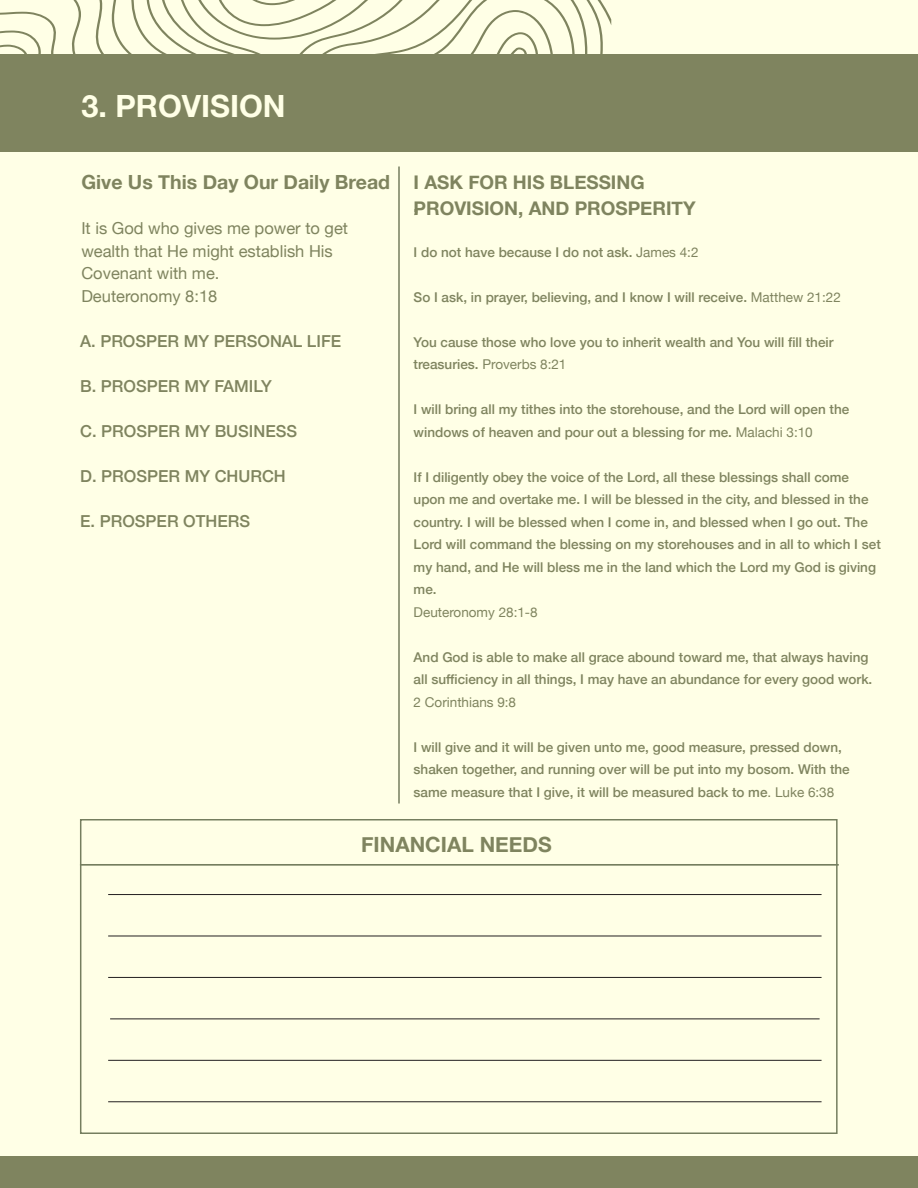
<style>
.page{position:relative;width:918px;height:1188px;background:#ffffe6}
.page>*{position:absolute;margin:0;border:0;box-sizing:border-box;transform-origin:0 0}
.t1{font:700 30.6px "Helvetica Neue";color:#ffffe6}
.t2{font:700 21px "Helvetica Neue";color:#7f845f}
.chc_BODY{font:700 19.5px "Helvetica Neue";color:#7f845f}
.chc_BODY-2{font:700 18.75px/22.5px "Helvetica Neue";color:#7f845f}
.chc_BODY-3{font:500 16.5px "Helvetica Neue";color:#7f845f}
.chc_BODY-4{font:16.5px/22.5px "Helvetica Neue";color:#7f845f}
.chc_BODY-5{font:500 13.5px/22.5px "Helvetica Neue";color:#7f845f}
.s1{font-weight:400}
</style>
<div class="page">
<div style="left:0;top:54px;width:918px;height:98px;background:#7f845f"></div>
<div style="left:0;top:1156px;width:918px;height:32px;background:#7f845f"></div>
<svg style="left:0;top:0;width:611px;height:54px"></svg>
<div style="left:80px;top:819px;width:758px;height:315px;border:2px solid #757e5f"></div>
<hr style="left:80px;top:864px;width:759px;height:2px;background:#757e5f">
<hr style="left:108px;top:894px;width:714px;height:1px;background:#231f20">
<hr style="left:108px;top:936px;width:714px;height:1px;background:#231f20">
<hr style="left:108px;top:977px;width:714px;height:1px;background:#231f20">
<hr style="left:110px;top:1018px;width:710px;height:1px;background:#231f20">
<hr style="left:108px;top:1060px;width:714px;height:1px;background:#231f20">
<hr style="left:108px;top:1101px;width:714px;height:1px;background:#231f20">
<hr style="left:398px;top:166px;width:2px;height:638px;background:#757e5f">
<p class="t1" style="left:81px;top:82px;width:206px">3. PROVISION</p>
<p class="chc_BODY" style="left:81px;top:167px;width:310px">Give Us This Day Our Daily Bread</p>
<p class="chc_BODY-4" style="left:81px;top:218px;width:268px">It is God who gives me power to get wealth that He might establish His<br>Covenant with me.<br>Deuteronomy 8:18</p>
<p class="chc_BODY-3" style="left:80px;top:327px;width:263px">A. PROSPER MY PERSONAL LIFE</p>
<p class="chc_BODY-3" style="left:80px;top:372px;width:193px">B. PROSPER MY FAMILY</p>
<p class="chc_BODY-3" style="left:80px;top:417px;width:218px">C. PROSPER MY BUSINESS</p>
<p class="chc_BODY-3" style="left:80px;top:462px;width:207px">D. PROSPER MY CHURCH</p>
<p class="chc_BODY-3" style="left:80px;top:507px;width:171px">E. PROSPER OTHERS</p>
<p class="chc_BODY-2" style="left:414px;top:172px;width:233px">I ASK FOR HIS BLESSING ,</p>
<p class="chc_BODY-2" style="left:414px;top:197px;width:284px">PROVISION, AND PROSPERITY</p>
<p class="chc_BODY-5" style="left:414px;top:239px;width:286px">I do not have because I do not ask. <span class="s1">James 4:2</span></p>
<p class="chc_BODY-5" style="left:414px;top:284px;width:429px">So I ask, in prayer, believing, and I know I will receive. <span class="s1">Matthew 21:22</span></p>
<p class="chc_BODY-5" style="left:414px;top:329px;width:421px">You cause those who love you to inherit wealth and You will fill their treasuries. <span class="s1">Proverbs 8:21</span></p>
<p class="chc_BODY-5" style="left:414px;top:397px;width:437px">I will bring all my tithes into the storehouse, and the Lord will open the windows of heaven and pour out a blessing for me. <span class="s1">Malachi 3:10</span></p>
<p class="chc_BODY-5" style="left:414px;top:464px;width:469px">If I diligently obey the voice of the Lord, all these blessings shall come upon me and overtake me. I will be blessed in the city, and blessed in the country. I will be blessed when I come in, and blessed when I go out. The Lord will command the blessing on my storehouses and in all to which I set my hand, and He will bless me in the land which the Lord my God is giving me.<br><span class="s1">Deuteronomy 28:1-8</span></p>
<p class="chc_BODY-5" style="left:414px;top:644px;width:460px">And God is able to make all grace abound toward me, that always having all sufficiency in all things, I may have an abundance for every good work.<br><span class="s1">2 Corinthians 9:8</span></p>
<p class="chc_BODY-5" style="left:414px;top:734px;width:438px">I will give and it will be given unto me, good measure, pressed down, shaken together, and running over will be put into my bosom. With the same measure that I give, it will be measured back to me<span class="s1">. Luke 6:38</span></p>
<p class="t2" style="left:361px;top:828px;width:192px">FINANCIAL NEEDS</p>
</div>
